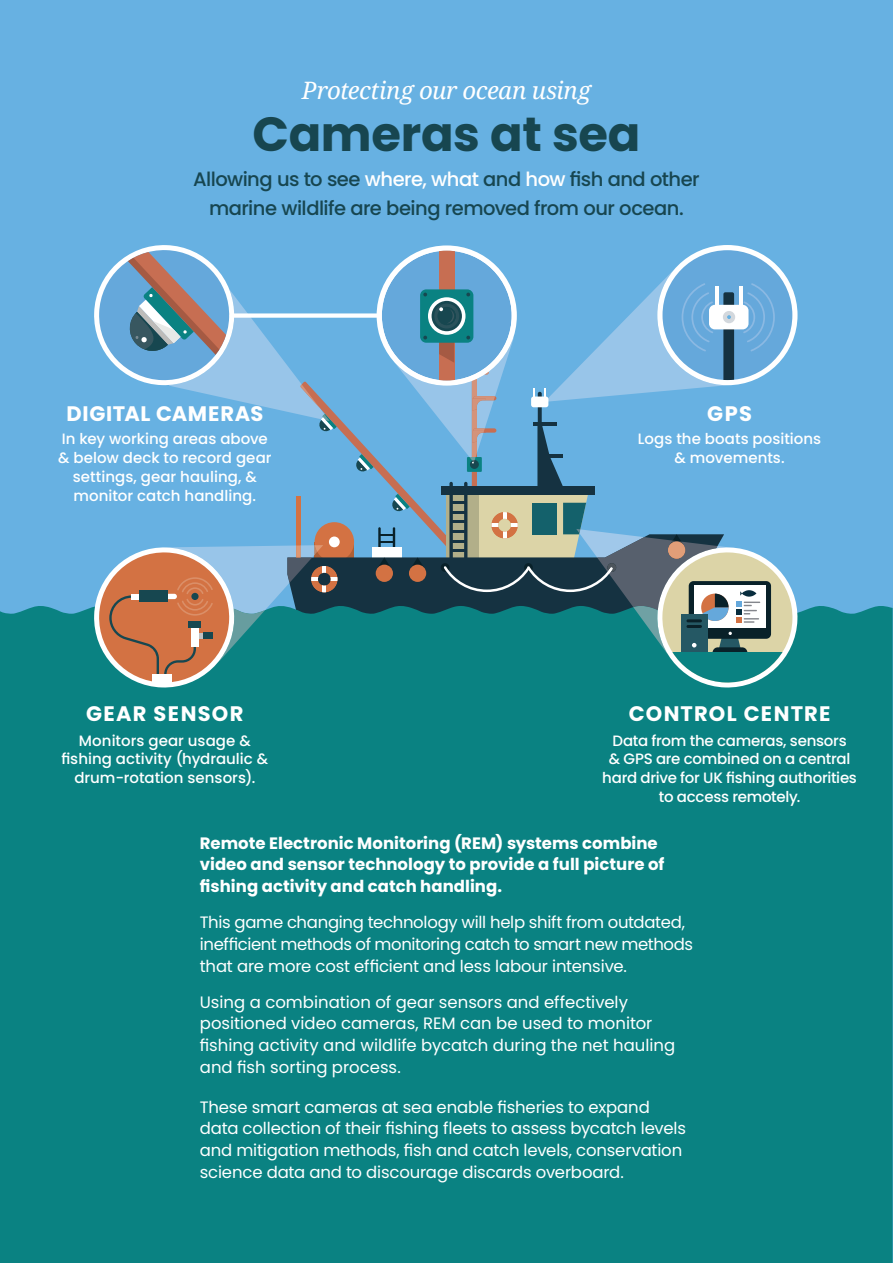
<style>
.page{position:relative;width:893px;height:1263px;background:#fff}
.page>*{position:absolute;margin:0;border:0;box-sizing:border-box;transform-origin:0 0}
.t1{font:700 48px "Poppins";letter-spacing:-.005em;color:#174650}
.t2{font:italic 24px "Droid Serif";letter-spacing:-.015em;color:#fff}
.t3{font:700 21px "Poppins";letter-spacing:.05em;color:#fff}
.t4{font:700 21px "Poppins";letter-spacing:.03em;color:#fff}
.t5{font:500 19.5px/28.5px "Poppins";letter-spacing:-.025em;color:#174650;text-align:center}
.t6{font:16.5px/21.8px "Poppins";letter-spacing:-.01em;color:#fff}
.t7{font:700 16.5px/21.8px "Poppins";color:#fff}
.t8{font:500 15px/18.8px "Poppins";color:#fff;text-align:center}
.t9{font:500 15px/18.8px "Poppins";letter-spacing:-.02em;color:#fff;text-align:center}
.s1{color:#fff}
</style>
<div class="page">
<div style="left:0;top:0;width:893px;height:617px;background:#67b1e2"></div>
<div style="left:0;top:606px;width:893px;height:657px;background:#0a8282"></div>
<svg style="left:93px;top:245px;width:706px;height:444px"></svg>
<div style="left:230px;top:313px;width:149px;height:5px;background:#fff;border-radius:2px"></div>
<p class="t2" style="left:302px;top:74px;width:291px">Protecting our ocean using</p>
<p class="t1" style="left:253px;top:106px;width:389px">Cameras at sea</p>
<p class="t5" style="left:193px;top:165px;width:508px">Allowing us to see <span class="s1">where, what</span> and <span class="s1">how</span> fish and other marine wildlife are being removed from our ocean.</p>
<p class="t4" style="left:66px;top:401px;width:199px">DIGITAL CAMERAS</p>
<p class="t8" style="left:58px;top:430px;width:215px">In key working areas above &amp; below deck to record gear settings, gear hauling, &amp; monitor catch handling.</p>
<p class="t3" style="left:707px;top:401px;width:46px">GPS</p>
<p class="t8" style="left:638px;top:430px;width:185px">Logs the boats positions &amp; movements.</p>
<p class="t3" style="left:86px;top:701px;width:159px">GEAR SENSOR</p>
<p class="t3" style="left:629px;top:701px;width:203px">CONTROL CENTRE</p>
<p class="t8" style="left:61px;top:731px;width:208px">Monitors gear usage &amp; fishing activity (hydraulic &amp; drum-rotation sensors).</p>
<p class="t9" style="left:602px;top:731px;width:256px">Data from the cameras, sensors<br>&amp; GPS are combined on a central hard drive for UK fishing authorities to access remotely.</p>
<p class="t7" style="left:200px;top:832px;width:466px">Remote Electronic Monitoring (REM) systems combine video and sensor technology to provide a full picture of fishing activity and catch handling.</p>
<p class="t6" style="left:200px;top:911px;width:495px">This game changing technology will help shift from outdated, inefficient methods of monitoring catch to smart new methods that are more cost efficient and less labour intensive.</p>
<p class="t6" style="left:200px;top:991px;width:477px">Using a combination of gear sensors and effectively positioned video cameras, REM can be used to monitor fishing activity and wildlife bycatch during the net hauling and fish sorting process.</p>
<p class="t6" style="left:200px;top:1096px;width:488px">These smart cameras at sea enable fisheries to expand data collection of their fishing fleets to assess bycatch levels and mitigation methods, fish and catch levels, conservation science data and to discourage discards overboard.</p>
</div>
